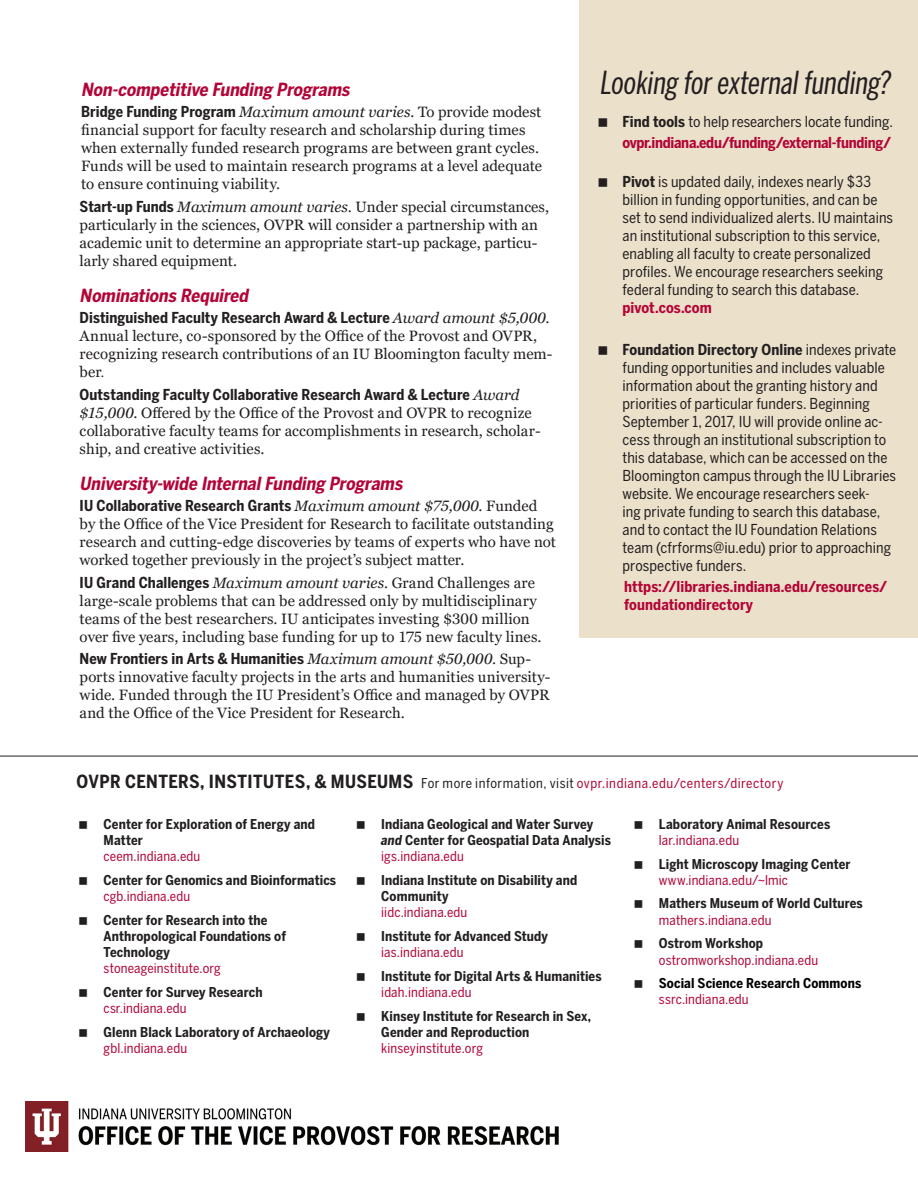
<style>
.page{position:relative;width:918px;height:1188px;background:#fff}
.page>*{position:absolute;margin:0;border:0;box-sizing:border-box;transform-origin:0 0}
.body{font:italic 31.5px "Benton Sans Comp";letter-spacing:-.005em;color:#231f20}
.body-2{font:italic 700 18px "Benton Sans Cond";color:#b30437}
.body-3{font:15px/18px "Georgia Pro";letter-spacing:.005em;color:#231f20}
.t1{font:15px/18px "Benton Sans Cond";letter-spacing:.005em;color:#231f20}
.body_bullet{font:700 15px/18px "Benton Sans Cond";color:#b30437}
.body_bullet-2{font:700 15px "Benton Sans Cond";letter-spacing:-.02em;color:#b30437}
.t2{font:700 13.5px/16.2px "Benton Sans Cond";letter-spacing:.01em;color:#231f20}
.subhead{font:13.5px "Benton Sans Cond";letter-spacing:.035em;color:#b30437}
.t3{font:700 13.5px/16.2px "Benton Sans Cond";letter-spacing:.01em;color:#000}
.subhead-2{font:13.5px/16.2px "Benton Sans Cond";letter-spacing:.01em;color:#b30437}
.s1{font-family:"Benton Sans Cond";font-weight:700}
.s2{font-style:italic}
.s3{font-family:"Minion Pro"}
.s4{font-weight:700}
.s5{font-weight:700;color:#b30437}
.s6{font-weight:700;font-size:18px;color:#231f20}
.s7{color:#231f20}
.s8{font-weight:400;color:#b30437}
.s9{font-weight:700;color:#231f20}
</style>
<div class="page">
<hr style="left:0;top:756px;width:918px;height:1px;background:#231f20">
<div style="left:579px;top:0;width:339px;height:637px;background:#ebe0ca"></div>
<img style="left:26px;top:1101px;width:533px;height:51px">
<p class="body-2" style="left:81px;top:78px;width:274px">Non-competitive Funding Programs</p>
<p class="body-3" style="left:81px;top:103px;width:463px"><span class="s1">Bridge Funding Program</span> <span class="s2">Maximum amount varies.</span> To provide modest financial support for faculty research and scholarship during times when externally funded research programs are between grant cycles.<br>Funds will be used to maintain research programs at a level adequate to ensure continuing viability.</p>
<p class="body-3" style="left:80px;top:198px;width:471px"><span class="s1">Start-up Funds</span> <span class="s2">Maximum amount varies</span>. Under special circumstances, particularly in the sciences, OVPR will consider a partnership with an academic unit to determine an appropriate start-up package, particu&shy;larly shared equipment.</p>
<p class="body-2" style="left:80px;top:284px;width:174px">Nominations Required</p>
<p class="body-3" style="left:80px;top:310px;width:474px"><span class="s1">Distinguished Faculty Research Award &amp; Lecture</span> <span class="s2">Award amount $5,000</span>.<br>Annual lecture, co-sponsored by the Office of the Provost and OVPR, recognizing research contributions of an IU Bloomington faculty mem&shy;ber<span class="s3">.</span></p>
<p class="body-3" style="left:80px;top:386px;width:463px"><span class="s1">Outstanding Faculty Collaborative Research Award &amp; Lecture</span> <span class="s2">Award $15,000</span>. Offered by the Office of the Provost and OVPR to recognize collaborative faculty teams for accomplishments in research, scholar&shy;ship, and creative activities.</p>
<p class="body-2" style="left:80px;top:472px;width:328px">University-wide InternalFunding Programs</p>
<p class="body-3" style="left:80px;top:498px;width:478px"><span class="s1">IU Collaborative Research Grants</span> <span class="s2">Maximum amount $75,000</span>. Funded by the Office of the Vice President for Research to facilitate outstanding research and cutting-edge discoveries by teams of experts who have not worked together previously in the project’s subject matter.</p>
<p class="body-3" style="left:80px;top:574px;width:463px"><span class="s1">IU Grand Challenges</span> <span class="s2">Maximum amount varies</span>. Grand Challenges are large-scale problems that can be addressed only by multidisciplinary teams of the best researchers. IU anticipates investing $300 million over five years, including base funding for up to 175 new faculty lines.</p>
<p class="body-3" style="left:80px;top:651px;width:472px"><span class="s1">New Frontiers in Arts &amp; Humanities</span> <span class="s2">Maximum amount $50,000</span>. Sup&shy;ports innovative faculty projects in the arts and humanities university&shy;wide. Funded through the IU President’s Office and managed by OVPR and the Office of the Vice President for Research.</p>
<p class="body" style="left:601px;top:63px;width:292px">Looking for external funding?</p>
<p class="t1" style="left:622px;top:112px;width:272px"><span class="s4">Find tools</span> to help researchers locate funding.</p>
<p class="body_bullet-2" style="left:622px;top:133px;width:270px">ovpr.indiana.edu/funding/external-funding/</p>
<p class="t1" style="left:622px;top:172px;width:272px"><span class="s4">Pivot</span> is updated daily, indexes nearly $33 billion in funding opportunities, and can be set to send individualized alerts. IU maintains an institutional subscription to this service, enabling all faculty to create personalized profiles. We encourage researchers seeking federal funding to search this database. <span class="s5">pivot.cos.com</span></p>
<p class="t1" style="left:622px;top:340px;width:275px"><span class="s4">Foundation Directory Online</span> indexes private funding opportunities and includes valuable information about the granting history and priorities of particular funders. Beginning September 1, 2017, IU will provide online ac&shy;cess through an institutional subscription to this database, which can be accessed on the Bloomington campus through the IU Libraries website. We encourage researchers seek-<br>ing private funding to search this database, and to contact the IU Foundation Relations team (cfrforms@iu.edu) prior to approaching prospective funders.</p>
<p class="body_bullet" style="left:624px;top:577px;width:265px">https://libraries.indiana.edu/resources/ foundationdirectory</p>
<p class="subhead" style="left:77px;top:775px;width:708px"><span class="s6">OVPR CENTERS, INSTITUTES, &amp; MUSEUMS</span> <span class="s7">For more information, visit</span> ovpr.indiana.edu/centers/directory</p>
<p class="t2" style="left:104px;top:816px;width:213px">Center for Exploration of Energy and<br>Matter<br><span class="s8">ceem.indiana.edu</span></p>
<p class="t2" style="left:104px;top:872px;width:234px">Center for Genomics and Bioinformatics <span class="s8">cgb.indiana.edu</span></p>
<p class="t2" style="left:104px;top:912px;width:184px">Center for Research into the<br>Anthropological Foundations of<br>Technology <span class="s8">stoneageinstitute.org</span></p>
<p class="t2" style="left:104px;top:984px;width:160px">Center for Survey Research <span class="s8">csr.indiana.edu</span></p>
<p class="t2" style="left:104px;top:1024px;width:228px">Glenn Black Laboratory of Archaeology <span class="s8">gbl.indiana.edu</span></p>
<p class="t2" style="left:381px;top:816px;width:231px">Indiana Geological and Water Survey <span class="s2">and</span> Center for Geospatial Data Analysis <span class="s8">igs.indiana.edu</span></p>
<p class="t2" style="left:381px;top:872px;width:198px">Indiana Institute on Disability and<br>Community<br><span class="s8">iidc.indiana.edu</span></p>
<p class="t2" style="left:381px;top:928px;width:168px">Institute for Advanced Study <span class="s8">ias.indiana.edu</span></p>
<p class="t2" style="left:381px;top:968px;width:222px">Institute for Digital Arts &amp; Humanities <span class="s8">idah.indiana.edu</span></p>
<p class="t2" style="left:381px;top:1008px;width:211px">Kinsey Institute for Research in Sex,<br>Gender and Reproduction <span class="s8">kinseyinstitute.org</span></p>
<p class="t2" style="left:659px;top:816px;width:173px">Laboratory Animal Resources <span class="s8">lar.indiana.edu</span></p>
<p class="t2" style="left:659px;top:856px;width:193px">Light Microscopy Imaging Center <span class="s8">www.indiana.edu/~lmic</span></p>
<p class="t2" style="left:659px;top:896px;width:205px">Mathers Museum of World Cultures <span class="s8">mathers.indiana.edu</span></p>
<p class="subhead-2" style="left:659px;top:935px;width:161px"><span class="s9">Ostrom Workshop </span>ostromworkshop.indiana.edu</p>
<p class="t3" style="left:659px;top:975px;width:204px">Social Science Research Commons <span class="s8">ssrc.indiana.edu</span></p>
</div>
